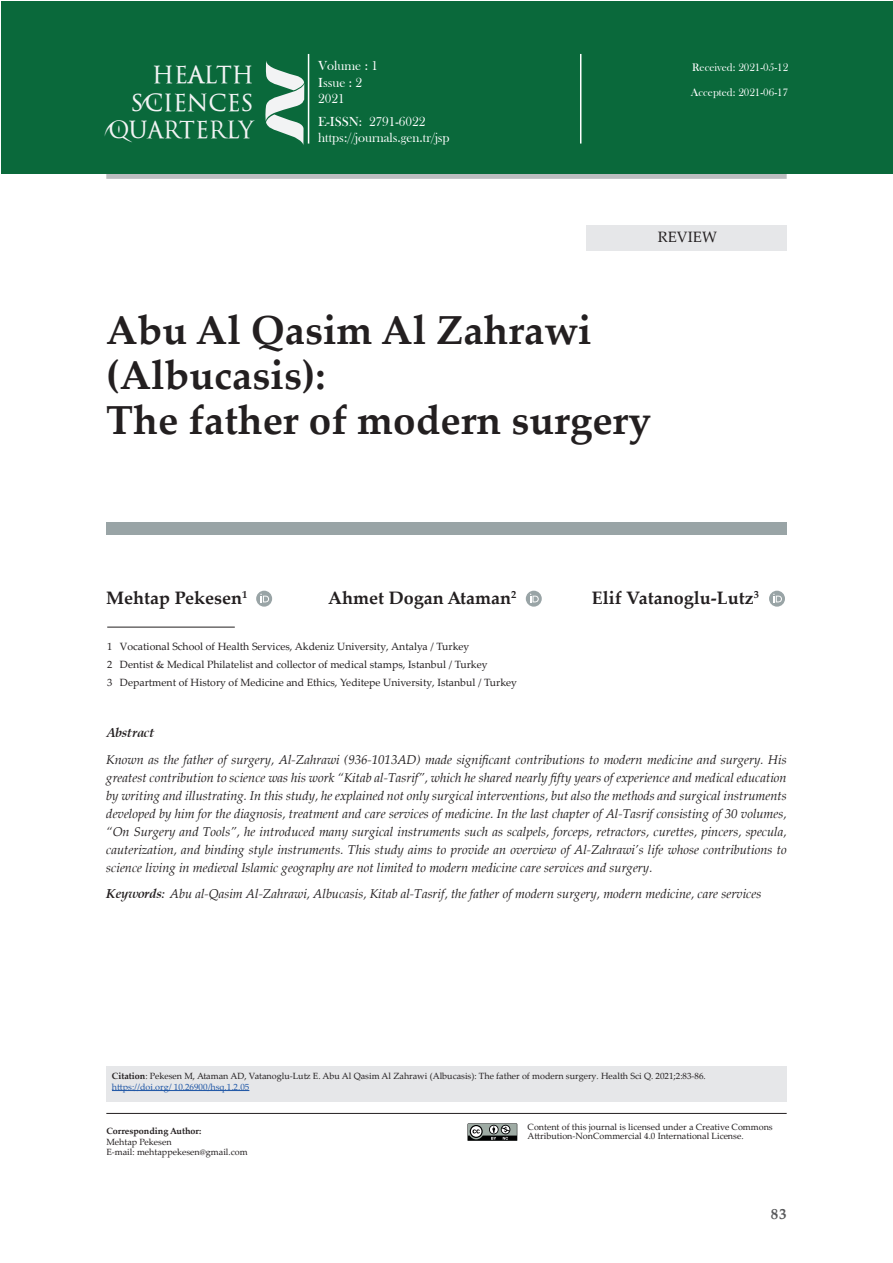
<style>
.page{position:relative;width:893px;height:1263px;background:#fff}
.page>*{position:absolute;margin:0;border:0;box-sizing:border-box;transform-origin:0 0}
.t1{font:700 40.5px/45px "Palatino Linotype";color:#231f20}
.t2{font:22.8px/27.3px "Catwoman";color:#f2f3f4;text-align:right}
.t3{font:700 18px "Palatino Linotype";color:#231f20}
.t4{font:italic 700 15px "Palatino cyr";color:#231f20}
.t5{font:15px "Palatino Linotype";color:#231f20}
.t6{font:700 15px "Palatino Linotype";color:#57585a}
.t7{font:13.5px/16.5px "Bask Old Face";color:#fff}
.t8{font:italic 12.75px/18px "Palatino";color:#231f20;text-align:justify}
.t9{font:11.25px "Bask Old Face";color:#fff}
.t10{font:10.5px/17.7px "Palatino Linotype";color:#231f20}
.t11{font:9px/10.5px "Palatino Linotype";color:#231f20}
.t12{font:700 9px "Palatino Linotype";color:#231f20}
.s1{font-family:"Palatino cyr";font-weight:700;font-size:15px}
.s2{font-weight:700}
.s3{color:#1e56a6}
</style>
<div class="page">
<div style="left:106px;top:168px;width:681px;height:11px;background:#bcbdc0"></div>
<hr style="left:106px;top:1113px;width:681px;height:1px;background:#231f20">
<svg style="left:467px;top:1123px;width:50px;height:18px"></svg>
<div style="left:106px;top:1066px;width:681px;height:35px;background:#e6e7e9"></div>
<hr style="left:112px;top:1090px;width:137px;height:1px;background:#1e56a6">
<div style="left:106px;top:522px;width:681px;height:13px;background:#99a4a6"></div>
<hr style="left:107px;top:627px;width:128px;height:1px;background:#231f20">
<svg style="left:256px;top:591px;width:16px;height:16px"></svg>
<svg style="left:260px;top:594px;width:9px;height:8px"></svg>
<div style="left:2px;top:1px;width:891px;height:173px;background:#0a693b"></div>
<hr style="left:308px;top:54px;width:1px;height:90px;background:#fff">
<hr style="left:580px;top:54px;width:1px;height:90px;background:#fff">
<svg style="left:265px;top:61px;width:40px;height:84px"></svg>
<div style="left:586px;top:225px;width:201px;height:25px;background:#e6e7e9"></div>
<svg style="left:526px;top:591px;width:16px;height:16px"></svg>
<svg style="left:530px;top:594px;width:9px;height:8px"></svg>
<svg style="left:769px;top:591px;width:16px;height:16px"></svg>
<svg style="left:773px;top:594px;width:9px;height:8px"></svg>
<h2 class="t2" style="left:107px;top:62px;width:148px">HEALTH<br>SCIENCES<br>QUARTERLY</h2>
<p class="t7" style="left:318px;top:58px;width:61px">Volume : 1<br>Issue : 2<br>2021</p>
<p class="t7" style="left:318px;top:113px;width:133px">E-ISSN: 2791-6022 https://journals.gen.tr/jsp</p>
<p class="t9" style="left:692px;top:61px;width:97px">Received: 2021-05-12</p>
<p class="t9" style="left:691px;top:86px;width:99px">Accepted: 2021-06-17</p>
<p class="t5" style="left:658px;top:227px;width:61px">REVIEW</p>
<h1 class="t1" style="left:106px;top:307px;width:546px">Abu Al Qasim Al Zahrawi (Albucasis):<br>The father of modern surgery</h1>
<h3 class="t3" style="left:106px;top:585px;width:143px">Mehtap Pekesen<sup>1</sup></h3>
<h3 class="t3" style="left:328px;top:585px;width:190px">Ahmet Dogan Ataman<sup>2</sup></h3>
<h3 class="t3" style="left:592px;top:585px;width:169px">Elif Vatanoglu-Lutz<sup>3</sup></h3>
<p class="t10" style="left:107px;top:637px;width:411px">1 Vocational School of Health Services, Akdeniz University, Antalya / Turkey<br>2 Dentist &amp; Medical Philatelist and collector of medical stamps, Istanbul / Turkey<br>3 Department of History of Medicine and Ethics, Yeditepe University, Istanbul / Turkey</p>
<p class="t4" style="left:106px;top:724px;width:50px">Abstract</p>
<p class="t8" style="left:106px;top:750px;width:682px">Known as the father of surgery, Al-Zahrawi (936-1013AD) made significant contributions to modern medicine and surgery. His greatest contribution to science was his work “Kitab al-Tasrif”, which he shared nearly fifty years of experience and medical education by writing and illustrating. In this study, he explained not only surgical interventions, but also the methods and surgical instruments developed by him for the diagnosis, treatment and care services of medicine. In the last chapter of Al-Tasrif consisting of 30 volumes, “On Surgery and Tools”, he introduced many surgical instruments such as scalpels, forceps, retractors, curettes, pincers, specula, cauterization, and binding style instruments. This study aims to provide an overview of Al-Zahrawi’s life whose contributions to science living in medieval Islamic geography are not limited to modern medicine care services and surgery.</p>
<p class="t8" style="left:106px;top:885px;width:656px"><span class="s1">Keywords:</span> Abu al-Qasim Al-Zahrawi, Albucasis, Kitab al-Tasrif, the father of modern surgery, modern medicine, care services</p>
<p class="t11" style="left:112px;top:1070px;width:595px"><span class="s2">Citation</span>: Pekesen M, Ataman AD, Vatanoglu-Lutz E. Abu Al Qasim Al Zahrawi (Albucasis): The father of modern surgery. Health Sci Q. 2021;2:83-86. <span class="s3">https://doi.org/ 10.26900/hsq.1.2.05</span></p>
<p class="t12" style="left:106px;top:1125px;width:97px">Corresponding Author:</p>
<p class="t11" style="left:106px;top:1136px;width:143px">Mehtap Pekesen<br>E-mail: mehtappekesen@gmail.com</p>
<p class="t11" style="left:528px;top:1122px;width:247px;line-height:9px">Content of this journal is licensed under a Creative Commons<br>Attribution-NonCommercial 4.0 International License.</p>
<p class="t6" style="left:771px;top:1203px;width:17px">83</p>
</div>
